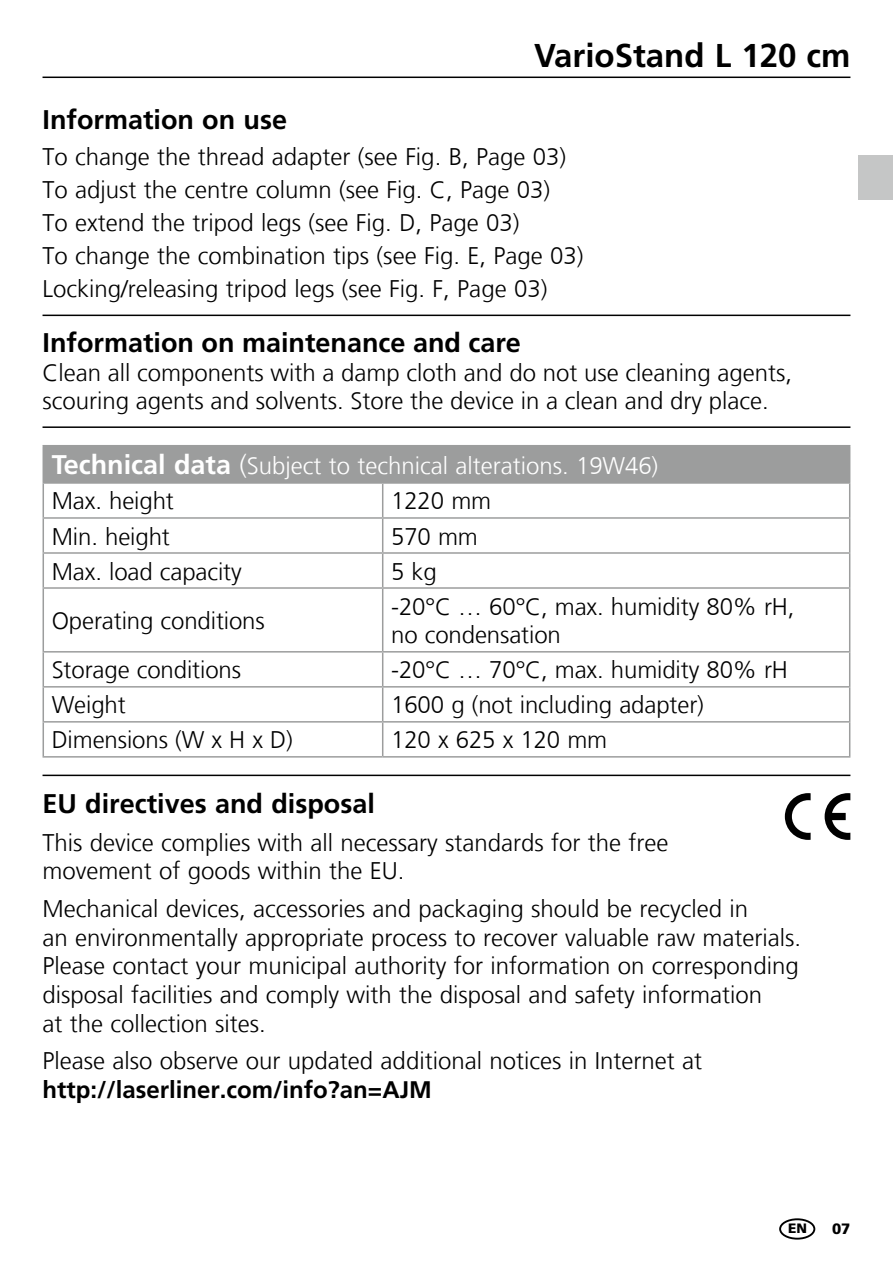
<style>
.page{position:relative;width:893px;height:1263px;background:#fff}
.page>*{position:absolute;margin:0;border:0;box-sizing:border-box;transform-origin:0 0}
.t1{font:700 33px "Frutiger LT Com";color:#000}
.t2{font:700 27px "Frutiger LT Com";color:#000}
.t3{font:300 24px/28.8px "Frutiger LT Com";color:#000}
.t4{font:300 24px/35.1px "Frutiger LT Com";color:#fff}
.t5{font:700 24px "Frutiger LT Com";color:#000}
.t6{font:900 15px "Frutiger LT Com";color:#000}
.t7{font:900 13.5px "Frutiger LT Com";color:#000}
.s1{font-weight:700;font-size:27px}
.s2{font-size:27px}
.s3{color:#000}
</style>
<div class="page">
<hr style="left:43px;top:77px;width:807px;height:1px;background:#000">
<div style="left:779px;top:1218px;width:36px;height:21px;border:2px solid #000;border-radius:50%"></div>
<hr style="left:43px;top:315px;width:807px;height:1px;background:#000">
<svg style="left:825px;top:793px;width:25px;height:47px"></svg>
<svg style="left:785px;top:793px;width:26px;height:47px"></svg>
<hr style="left:43px;top:775px;width:807px;height:1px;background:#000">
<hr style="left:43px;top:426px;width:807px;height:2px;background:#000">
<div style="left:43px;top:446px;width:807px;height:37px;background:#9c9d9d"></div>
<svg style="left:44px;top:484px;width:805px;height:272px"></svg>
<hr style="left:43px;top:445px;width:340px;height:1px;background:#9c9d9d">
<hr style="left:383px;top:445px;width:467px;height:1px;background:#9c9d9d">
<hr style="left:43px;top:484px;width:1px;height:33px;background:#9c9d9d">
<hr style="left:43px;top:519px;width:1px;height:33px;background:#9c9d9d">
<hr style="left:43px;top:482px;width:340px;height:2px;background:#9c9d9d">
<hr style="left:43px;top:517px;width:340px;height:2px;background:#9c9d9d">
<hr style="left:382px;top:484px;width:1px;height:33px;background:#9c9d9d">
<hr style="left:382px;top:519px;width:1px;height:33px;background:#9c9d9d">
<hr style="left:383px;top:482px;width:467px;height:2px;background:#9c9d9d">
<hr style="left:849px;top:484px;width:1px;height:33px;background:#9c9d9d">
<hr style="left:849px;top:519px;width:1px;height:33px;background:#9c9d9d">
<hr style="left:383px;top:517px;width:467px;height:2px;background:#9c9d9d">
<hr style="left:43px;top:554px;width:1px;height:33px;background:#9c9d9d">
<hr style="left:43px;top:552px;width:340px;height:2px;background:#9c9d9d">
<hr style="left:382px;top:554px;width:1px;height:33px;background:#9c9d9d">
<hr style="left:383px;top:552px;width:467px;height:2px;background:#9c9d9d">
<hr style="left:849px;top:554px;width:1px;height:33px;background:#9c9d9d">
<hr style="left:43px;top:589px;width:1px;height:62px;background:#9c9d9d">
<hr style="left:43px;top:652px;width:1px;height:34px;background:#9c9d9d">
<hr style="left:382px;top:589px;width:1px;height:62px;background:#9c9d9d">
<hr style="left:849px;top:589px;width:1px;height:62px;background:#9c9d9d">
<hr style="left:382px;top:652px;width:1px;height:34px;background:#9c9d9d">
<hr style="left:849px;top:652px;width:1px;height:34px;background:#9c9d9d">
<hr style="left:43px;top:687px;width:1px;height:34px;background:#9c9d9d">
<hr style="left:43px;top:587px;width:340px;height:2px;background:#9c9d9d">
<hr style="left:43px;top:651px;width:340px;height:1px;background:#9c9d9d">
<hr style="left:43px;top:686px;width:340px;height:1px;background:#9c9d9d">
<hr style="left:382px;top:687px;width:1px;height:34px;background:#9c9d9d">
<hr style="left:849px;top:687px;width:1px;height:34px;background:#9c9d9d">
<hr style="left:383px;top:587px;width:467px;height:2px;background:#9c9d9d">
<hr style="left:383px;top:651px;width:467px;height:1px;background:#9c9d9d">
<hr style="left:383px;top:686px;width:467px;height:1px;background:#9c9d9d">
<hr style="left:43px;top:723px;width:1px;height:33px;background:#9c9d9d">
<hr style="left:43px;top:721px;width:340px;height:2px;background:#9c9d9d">
<hr style="left:383px;top:721px;width:467px;height:2px;background:#9c9d9d">
<hr style="left:382px;top:723px;width:1px;height:33px;background:#9c9d9d">
<hr style="left:849px;top:723px;width:1px;height:33px;background:#9c9d9d">
<hr style="left:43px;top:756px;width:340px;height:2px;background:#9c9d9d">
<hr style="left:383px;top:756px;width:467px;height:2px;background:#9c9d9d">
<div style="left:859px;top:155px;width:34px;height:45px;background:#c5c6c6"></div>
<p class="t2" style="left:43px;top:104px;width:246px">Information on use</p>
<h1 class="t1" style="left:534px;top:36px;width:318px">VarioStand L 120 cm</h1>
<p class="t3" style="left:43px;top:140px;width:542px;line-height:33px">To change the thread adapter (see Fig. B, Page 03)<br>To adjust the centre column (see Fig. C, Page 03)<br>To extend the tripod legs (see Fig. D, Page 03)<br>To change the combination tips (see Fig. E, Page 03)<br>Locking/releasing tripod legs (see Fig. F, Page 03)</p>
<p class="t2" style="left:43px;top:327px;width:480px">Information on maintenance and care</p>
<p class="t3" style="left:43px;top:358px;width:751px">Clean all components with a damp cloth and do not use cleaning agents, scouring agents and solvents. Store the device in a clean and dry place.</p>
<p class="t4" style="left:52px;top:449px;width:608px"><span class="s1">Technical data</span> <span class="s2">(</span>Subject to technical alterations. 19W46)<br><span class="s3">Max. height</span></p>
<p class="t3" style="left:391px;top:487px;width:101px">1220 mm</p>
<p class="t3" style="left:52px;top:522px;width:120px">Min. height</p>
<p class="t3" style="left:391px;top:522px;width:88px">570 mm</p>
<p class="t3" style="left:52px;top:557px;width:191px">Max. load capacity</p>
<p class="t3" style="left:391px;top:557px;width:47px">5 kg</p>
<p class="t3" style="left:52px;top:606px;width:215px">Operating conditions</p>
<p class="t3" style="left:391px;top:592px;width:405px">-20°C … 60°C, max. humidity 80% rH, no condensation</p>
<p class="t3" style="left:52px;top:656px;width:191px">Storage conditions</p>
<p class="t3" style="left:391px;top:656px;width:398px">-20°C … 70°C, max. humidity 80% rH</p>
<p class="t3" style="left:52px;top:691px;width:76px">Weight</p>
<p class="t3" style="left:391px;top:691px;width:314px">1600 g (not including adapter)</p>
<p class="t3" style="left:52px;top:726px;width:242px">Dimensions (W x H x D)</p>
<p class="t3" style="left:391px;top:726px;width:218px">120 x 625 x 120 mm</p>
<p class="t2" style="left:43px;top:788px;width:334px">EU directives and disposal</p>
<p class="t3" style="left:43px;top:828px;width:628px">This device complies with all necessary standards for the free movement of goods within the EU.</p>
<p class="t3" style="left:43px;top:894px;width:760px">Mechanical devices, accessories and packaging should be recycled in<br>an environmentally appropriate process to recover valuable raw materials.<br>Please contact your municipal authority for information on corresponding disposal facilities and comply with the disposal and safety information<br>at the collection sites.</p>
<p class="t3" style="left:43px;top:1047px;width:661px">Please also observe our updated additional notices in Internet at</p>
<p class="t5" style="left:43px;top:1076px;width:391px">http://laserliner.com/info?an=AJM</p>
<p class="t7" style="left:788px;top:1220px;width:20px">EN</p>
<p class="t6" style="left:832px;top:1219px;width:20px">07</p>
</div>
